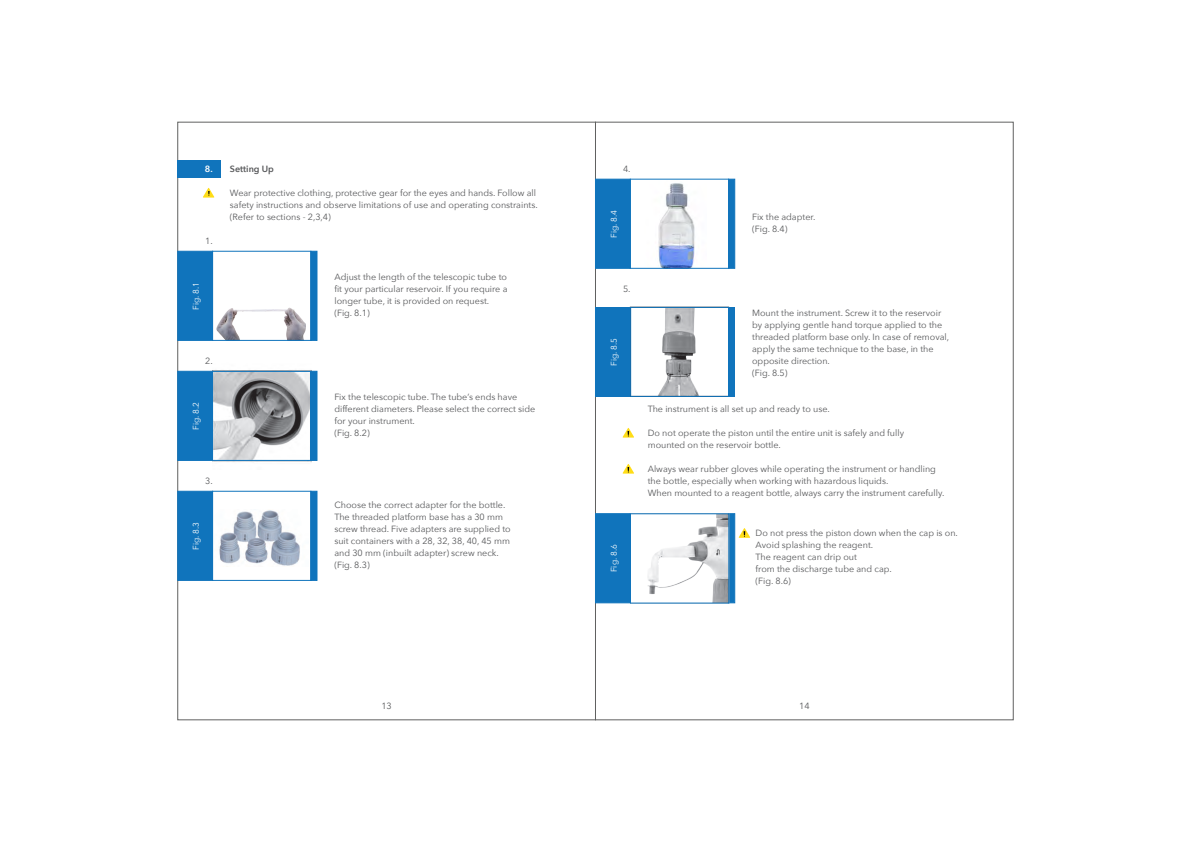
<style>
.page{position:relative;width:1191px;height:842px;background:#fff}
.page>*{position:absolute;margin:0;border:0;box-sizing:border-box;transform-origin:0 0}
.t1{font:9px/12px "Avenir Next";color:#57585a}
.t2{font:600 9px "Avenir Next";color:#57585a}
.t3{font:600 9px "Avenir Next";color:#fff}
.t4{font:8.3px "Avenir Next";letter-spacing:-.01em;color:#fff}
</style>
<div class="page">
<img style="left:212px;top:370px;width:99px;height:92px">
<img style="left:662px;top:309px;width:34px;height:52px">
<svg style="left:622px;top:428px;width:8px;height:10px"></svg>
<svg style="left:622px;top:464px;width:8px;height:10px"></svg>
<div style="left:728px;top:179px;width:7px;height:90px;background:#1074bc;border:1px solid #1074bc"></div>
<div style="left:595px;top:179px;width:35px;height:90px;background:#1074bc;border:1px solid #1074bc"></div>
<img style="left:658px;top:183px;width:37px;height:84px">
<div style="left:630px;top:179px;width:99px;height:90px;border:1px solid #1074bc"></div>
<div style="left:728px;top:307px;width:6px;height:89px;background:#1074bc"></div>
<div style="left:595px;top:307px;width:35px;height:89px;background:#1074bc"></div>
<div style="left:595px;top:513px;width:35px;height:90px;background:#1074bc;border:1px solid #1074bc"></div>
<img style="left:630px;top:361px;width:121px;height:243px">
<svg style="left:738px;top:528px;width:12px;height:10px"></svg>
<img style="left:216px;top:307px;width:89px;height:32px">
<div style="left:310px;top:251px;width:7px;height:90px;background:#1074bc"></div>
<div style="left:177px;top:251px;width:36px;height:90px;background:#1074bc;border:1px solid #1074bc"></div>
<div style="left:212px;top:251px;width:99px;height:90px;border:1px solid #1074bc"></div>
<svg style="left:203px;top:188px;width:11px;height:10px"></svg>
<div style="left:178px;top:160px;width:43px;height:18px;background:#1074bc"></div>
<div style="left:310px;top:371px;width:7px;height:90px;background:#1074bc"></div>
<div style="left:177px;top:371px;width:36px;height:90px;background:#1074bc;border:1px solid #1074bc"></div>
<div style="left:310px;top:491px;width:7px;height:90px;background:#1074bc"></div>
<div style="left:177px;top:491px;width:36px;height:90px;background:#1074bc;border:1px solid #1074bc"></div>
<div style="left:212px;top:491px;width:99px;height:90px;border:1px solid #1074bc"></div>
<img style="left:219px;top:510px;width:81px;height:56px">
<div style="left:212px;top:371px;width:99px;height:90px;border:1px solid #1074bc"></div>
<div style="left:630px;top:307px;width:99px;height:90px;border:1px solid #1074bc"></div>
<div style="left:630px;top:513px;width:99px;height:90px;border:1px solid #1074bc"></div>
<p class="t3" style="left:205px;top:161px;width:9px">8.</p>
<p class="t1" style="left:205px;top:234px;width:9px">1.</p>
<p class="t4" style="left:189px;top:310px;width:29px;rotate:-90deg">Fig. 8.1</p>
<p class="t1" style="left:205px;top:354px;width:9px">2.</p>
<p class="t4" style="left:189px;top:430px;width:29px;rotate:-90deg">Fig. 8.2</p>
<p class="t1" style="left:205px;top:474px;width:9px">3.</p>
<p class="t4" style="left:189px;top:550px;width:29px;rotate:-90deg">Fig. 8.3</p>
<p class="t2" style="left:230px;top:161px;width:46px">Setting Up</p>
<p class="t1" style="left:230px;top:186px;width:309px">Wear protective clothing, protective gear for the eyes and hands. Follow all safety instructions and observe limitations of use and operating constraints. (Refer to sections - 2,3,4)</p>
<p class="t1" style="left:334px;top:270px;width:175px">Adjust the length of the telescopic tube to fit your particular reservoir. If you require a longer tube, it is provided on request. (Fig. 8.1)</p>
<p class="t1" style="left:334px;top:390px;width:202px">Fix the telescopic tube. The tube’s ends have different diameters. Please select the correct side for your instrument.<br>(Fig. 8.2)</p>
<p class="t1" style="left:334px;top:498px;width:178px">Choose the correct adapter for the bottle.<br>The threaded platform base has a 30 mm screw thread. Five adapters are supplied to suit containers with a 28, 32, 38, 40, 45 mm and 30 mm (inbuilt adapter) screw neck. (Fig. 8.3)</p>
<p class="t1" style="left:623px;top:162px;width:9px">4.</p>
<p class="t4" style="left:607px;top:237px;width:29px;rotate:-90deg">Fig. 8.4</p>
<p class="t1" style="left:752px;top:210px;width:65px">Fix the adapter. (Fig. 8.4)</p>
<p class="t1" style="left:623px;top:282px;width:9px">5.</p>
<p class="t4" style="left:607px;top:366px;width:29px;rotate:-90deg">Fig. 8.5</p>
<p class="t4" style="left:607px;top:572px;width:29px;rotate:-90deg">Fig. 8.6</p>
<p class="t1" style="left:752px;top:306px;width:199px">Mount the instrument. Screw it to the reservoir by applying gentle hand torque applied to the threaded platform base only. In case of removal, apply the same technique to the base, in the opposite direction.<br>(Fig. 8.5)</p>
<p class="t1" style="left:647px;top:402px;width:184px">The instrument is all set up and ready to use.</p>
<p class="t1" style="left:647px;top:426px;width:258px">Do not operate the piston until the entire unit is safely and fully mounted on the reservoir bottle.</p>
<p class="t1" style="left:647px;top:462px;width:298px">Always wear rubber gloves while operating the instrument or handling the bottle, especially when working with hazardous liquids.<br>When mounted to a reagent bottle, always carry the instrument carefully.</p>
<p class="t1" style="left:755px;top:527px;width:204px">Do not press the piston down when the cap is on.<br>Avoid splashing the reagent.<br>The reagent can drip out<br>from the discharge tube and cap.<br>(Fig. 8.6)</p>
<p class="t1" style="left:381px;top:700px;width:12px">13</p>
<p class="t1" style="left:799px;top:700px;width:12px">14</p>
</div>
